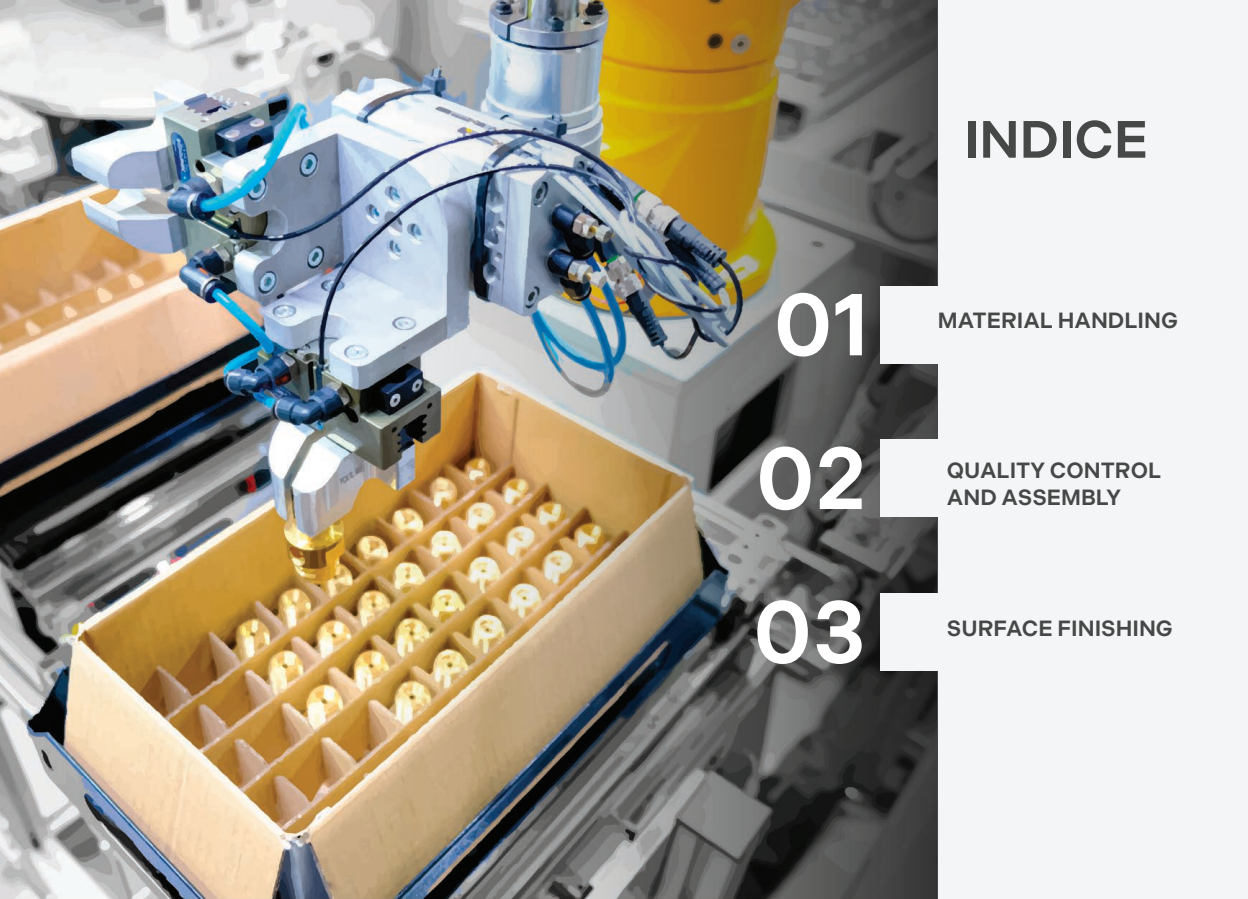
<style>
.page{position:relative;width:1248px;height:899px;background:#fff}
.page>*{position:absolute;margin:0;border:0;box-sizing:border-box;transform-origin:0 0}
.t1{font:600 87.6px/153.7px "Indivisible";color:#fff;text-align:justify}
.t2{font:600 52.4px "Indivisible";color:#464747}
.t3{font:600 22px/26.4px "Indivisible";color:#464747}
</style>
<div class="page">
<img style="left:0;top:0;width:271px;height:899px">
<div style="left:937px;top:0;width:310px;height:899px;background:#f4f5f6"></div>
<img style="left:271px;top:0;width:666px;height:899px">
<div style="left:879px;top:286px;width:78px;height:77px;background:#f4f5f6"></div>
<div style="left:879px;top:440px;width:78px;height:77px;background:#f4f5f6"></div>
<div style="left:879px;top:593px;width:78px;height:77px;background:#f4f5f6"></div>
<h1 class="t1" style="left:753px;top:249px;width:117px">01<br>02<br>03</h1>
<h2 class="t2" style="left:963px;top:109px;width:186px">INDICE</h2>
<p class="t3" style="left:937px;top:307px;width:241px">MATERIAL HANDLING</p>
<p class="t3" style="left:946px;top:457px;width:216px">QUALITY CONTROL<br>AND ASSEMBLY</p>
<p class="t3" style="left:946px;top:615px;width:227px">SURFACE FINISHING</p>
</div>
